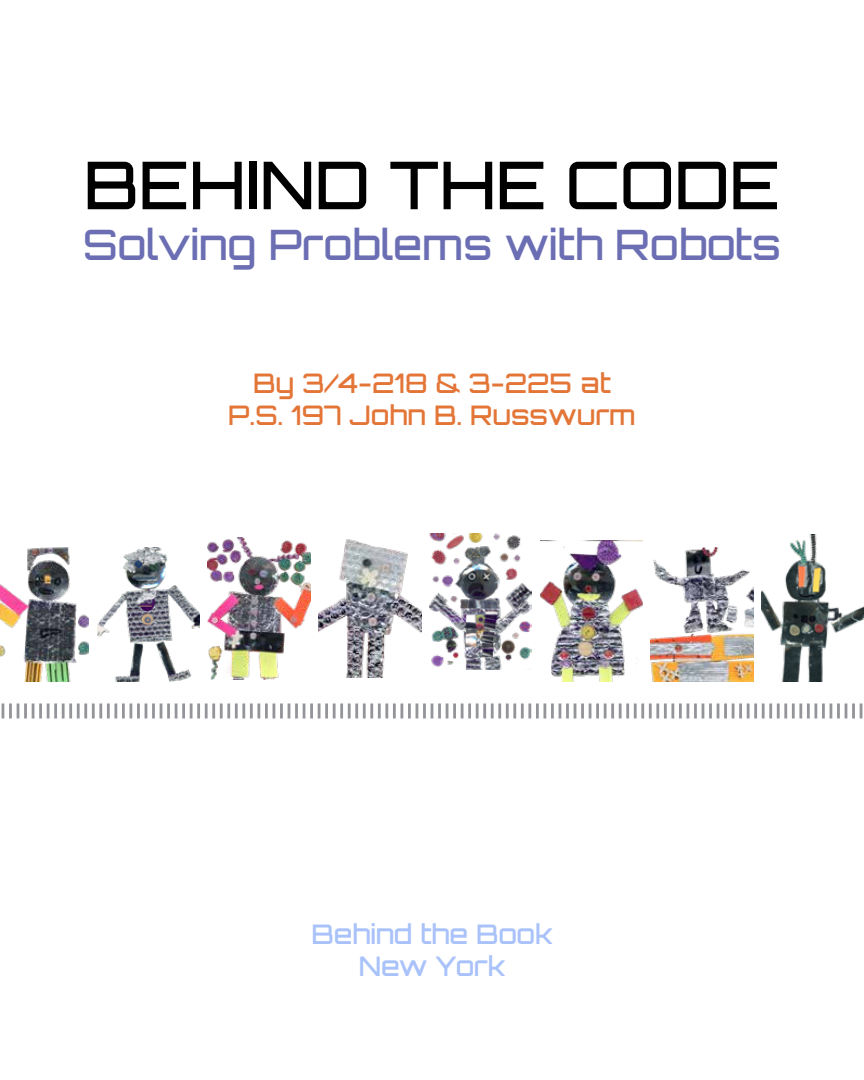
<style>
.page{position:relative;width:864px;height:1080px;background:#fff}
.page>*{position:absolute;margin:0;border:0;box-sizing:border-box;transform-origin:0 0}
.t1{font:500 66px "Orbitron";color:#000}
.t2{font:500 42px "Orbitron";color:#6b6eb3}
.t3{font:500 27px/32.4px "Orbitron";color:#e37537;text-align:center}
.t4{font:500 27px/32.4px "Orbitron";color:#a9c2fa;text-align:center}
</style>
<div class="page">
<img style="left:762px;top:535px;width:102px;height:147px">
<img style="left:208px;top:538px;width:102px;height:141px">
<img style="left:97px;top:547px;width:103px;height:135px">
<img style="left:0;top:547px;width:89px;height:135px">
<img style="left:540px;top:540px;width:103px;height:142px">
<img style="left:319px;top:539px;width:102px;height:138px">
<img style="left:651px;top:547px;width:102px;height:135px">
<img style="left:429px;top:533px;width:103px;height:136px">
<svg style="left:860px;top:704px;width:3px;height:14px"></svg>
<hr style="left:852px;top:704px;width:3px;height:14px;background:#939598">
<svg style="left:845px;top:704px;width:2px;height:14px"></svg>
<hr style="left:837px;top:704px;width:3px;height:14px;background:#939598">
<svg style="left:830px;top:704px;width:2px;height:14px"></svg>
<hr style="left:822px;top:704px;width:3px;height:14px;background:#939598">
<hr style="left:814px;top:704px;width:3px;height:14px;background:#939598">
<hr style="left:807px;top:704px;width:3px;height:14px;background:#939598">
<hr style="left:799px;top:704px;width:3px;height:14px;background:#939598">
<hr style="left:792px;top:704px;width:3px;height:14px;background:#939598">
<hr style="left:784px;top:704px;width:3px;height:14px;background:#939598">
<hr style="left:777px;top:704px;width:3px;height:14px;background:#939598">
<hr style="left:769px;top:704px;width:3px;height:14px;background:#939598">
<hr style="left:762px;top:704px;width:3px;height:14px;background:#939598">
<hr style="left:754px;top:704px;width:3px;height:14px;background:#939598">
<hr style="left:747px;top:704px;width:3px;height:14px;background:#939598">
<hr style="left:739px;top:704px;width:3px;height:14px;background:#939598">
<svg style="left:732px;top:704px;width:2px;height:14px"></svg>
<hr style="left:724px;top:704px;width:3px;height:14px;background:#939598">
<svg style="left:717px;top:704px;width:2px;height:14px"></svg>
<hr style="left:709px;top:704px;width:3px;height:14px;background:#939598">
<svg style="left:702px;top:704px;width:2px;height:14px"></svg>
<hr style="left:694px;top:704px;width:3px;height:14px;background:#939598">
<svg style="left:687px;top:704px;width:2px;height:14px"></svg>
<hr style="left:679px;top:704px;width:3px;height:14px;background:#939598">
<hr style="left:671px;top:704px;width:3px;height:14px;background:#939598">
<hr style="left:664px;top:704px;width:3px;height:14px;background:#939598">
<hr style="left:656px;top:704px;width:3px;height:14px;background:#939598">
<hr style="left:649px;top:704px;width:3px;height:14px;background:#939598">
<hr style="left:641px;top:704px;width:3px;height:14px;background:#939598">
<hr style="left:634px;top:704px;width:3px;height:14px;background:#939598">
<hr style="left:626px;top:704px;width:3px;height:14px;background:#939598">
<hr style="left:619px;top:704px;width:3px;height:14px;background:#939598">
<hr style="left:611px;top:704px;width:3px;height:14px;background:#939598">
<hr style="left:604px;top:704px;width:3px;height:14px;background:#939598">
<hr style="left:596px;top:704px;width:3px;height:14px;background:#939598">
<svg style="left:589px;top:704px;width:2px;height:14px"></svg>
<hr style="left:581px;top:704px;width:3px;height:14px;background:#939598">
<svg style="left:574px;top:704px;width:2px;height:14px"></svg>
<hr style="left:566px;top:704px;width:3px;height:14px;background:#939598">
<svg style="left:559px;top:704px;width:2px;height:14px"></svg>
<hr style="left:551px;top:704px;width:3px;height:14px;background:#939598">
<svg style="left:544px;top:704px;width:2px;height:14px"></svg>
<hr style="left:536px;top:704px;width:3px;height:14px;background:#939598">
<hr style="left:528px;top:704px;width:3px;height:14px;background:#939598">
<hr style="left:521px;top:704px;width:3px;height:14px;background:#939598">
<hr style="left:513px;top:704px;width:3px;height:14px;background:#939598">
<hr style="left:506px;top:704px;width:3px;height:14px;background:#939598">
<hr style="left:498px;top:704px;width:3px;height:14px;background:#939598">
<hr style="left:491px;top:704px;width:3px;height:14px;background:#939598">
<hr style="left:483px;top:704px;width:3px;height:14px;background:#939598">
<hr style="left:476px;top:704px;width:3px;height:14px;background:#939598">
<hr style="left:468px;top:704px;width:3px;height:14px;background:#939598">
<hr style="left:461px;top:704px;width:3px;height:14px;background:#939598">
<hr style="left:453px;top:704px;width:3px;height:14px;background:#939598">
<svg style="left:446px;top:704px;width:2px;height:14px"></svg>
<hr style="left:438px;top:704px;width:3px;height:14px;background:#939598">
<svg style="left:431px;top:704px;width:2px;height:14px"></svg>
<hr style="left:423px;top:704px;width:3px;height:14px;background:#939598">
<svg style="left:416px;top:704px;width:2px;height:14px"></svg>
<hr style="left:408px;top:704px;width:3px;height:14px;background:#939598">
<hr style="left:400px;top:704px;width:3px;height:14px;background:#939598">
<hr style="left:393px;top:704px;width:3px;height:14px;background:#939598">
<hr style="left:385px;top:704px;width:3px;height:14px;background:#939598">
<hr style="left:378px;top:704px;width:3px;height:14px;background:#939598">
<hr style="left:370px;top:704px;width:3px;height:14px;background:#939598">
<hr style="left:363px;top:704px;width:3px;height:14px;background:#939598">
<hr style="left:355px;top:704px;width:3px;height:14px;background:#939598">
<hr style="left:348px;top:704px;width:3px;height:14px;background:#939598">
<hr style="left:340px;top:704px;width:3px;height:14px;background:#939598">
<hr style="left:333px;top:704px;width:3px;height:14px;background:#939598">
<hr style="left:325px;top:704px;width:3px;height:14px;background:#939598">
<svg style="left:318px;top:704px;width:2px;height:14px"></svg>
<hr style="left:310px;top:704px;width:3px;height:14px;background:#939598">
<svg style="left:303px;top:704px;width:2px;height:14px"></svg>
<hr style="left:295px;top:704px;width:3px;height:14px;background:#939598">
<svg style="left:288px;top:704px;width:2px;height:14px"></svg>
<hr style="left:280px;top:704px;width:3px;height:14px;background:#939598">
<svg style="left:273px;top:704px;width:2px;height:14px"></svg>
<hr style="left:265px;top:704px;width:3px;height:14px;background:#939598">
<hr style="left:257px;top:704px;width:3px;height:14px;background:#939598">
<hr style="left:250px;top:704px;width:3px;height:14px;background:#939598">
<hr style="left:242px;top:704px;width:3px;height:14px;background:#939598">
<hr style="left:235px;top:704px;width:3px;height:14px;background:#939598">
<hr style="left:227px;top:704px;width:3px;height:14px;background:#939598">
<hr style="left:220px;top:704px;width:3px;height:14px;background:#939598">
<hr style="left:212px;top:704px;width:3px;height:14px;background:#939598">
<hr style="left:205px;top:704px;width:3px;height:14px;background:#939598">
<hr style="left:197px;top:704px;width:3px;height:14px;background:#939598">
<hr style="left:190px;top:704px;width:3px;height:14px;background:#939598">
<hr style="left:182px;top:704px;width:3px;height:14px;background:#939598">
<svg style="left:175px;top:704px;width:2px;height:14px"></svg>
<hr style="left:167px;top:704px;width:3px;height:14px;background:#939598">
<svg style="left:160px;top:704px;width:2px;height:14px"></svg>
<hr style="left:152px;top:704px;width:3px;height:14px;background:#939598">
<svg style="left:145px;top:704px;width:2px;height:14px"></svg>
<hr style="left:137px;top:704px;width:3px;height:14px;background:#939598">
<svg style="left:130px;top:704px;width:2px;height:14px"></svg>
<hr style="left:122px;top:704px;width:3px;height:14px;background:#939598">
<hr style="left:114px;top:704px;width:3px;height:14px;background:#939598">
<hr style="left:107px;top:704px;width:3px;height:14px;background:#939598">
<hr style="left:99px;top:704px;width:3px;height:14px;background:#939598">
<hr style="left:92px;top:704px;width:3px;height:14px;background:#939598">
<hr style="left:84px;top:704px;width:3px;height:14px;background:#939598">
<hr style="left:77px;top:704px;width:3px;height:14px;background:#939598">
<hr style="left:69px;top:704px;width:3px;height:14px;background:#939598">
<hr style="left:62px;top:704px;width:3px;height:14px;background:#939598">
<hr style="left:54px;top:704px;width:3px;height:14px;background:#939598">
<hr style="left:47px;top:704px;width:3px;height:14px;background:#939598">
<hr style="left:39px;top:704px;width:3px;height:14px;background:#939598">
<svg style="left:32px;top:704px;width:2px;height:14px"></svg>
<hr style="left:24px;top:704px;width:3px;height:14px;background:#939598">
<svg style="left:17px;top:704px;width:2px;height:14px"></svg>
<hr style="left:9px;top:704px;width:3px;height:14px;background:#939598">
<svg style="left:1px;top:704px;width:3px;height:14px"></svg>
<h1 class="t1" style="left:84px;top:144px;width:698px">BEHIND THE CODE</h1>
<h2 class="t2" style="left:83px;top:218px;width:699px">Solving Problems with Robots</h2>
<p class="t3" style="left:228px;top:366px;width:409px">By 3/4-218 &amp; 3-225 at<br>P.S. 197 John B. Russwurm</p>
<p class="t4" style="left:311px;top:917px;width:243px">Behind the Book<br>New York</p>
</div>
